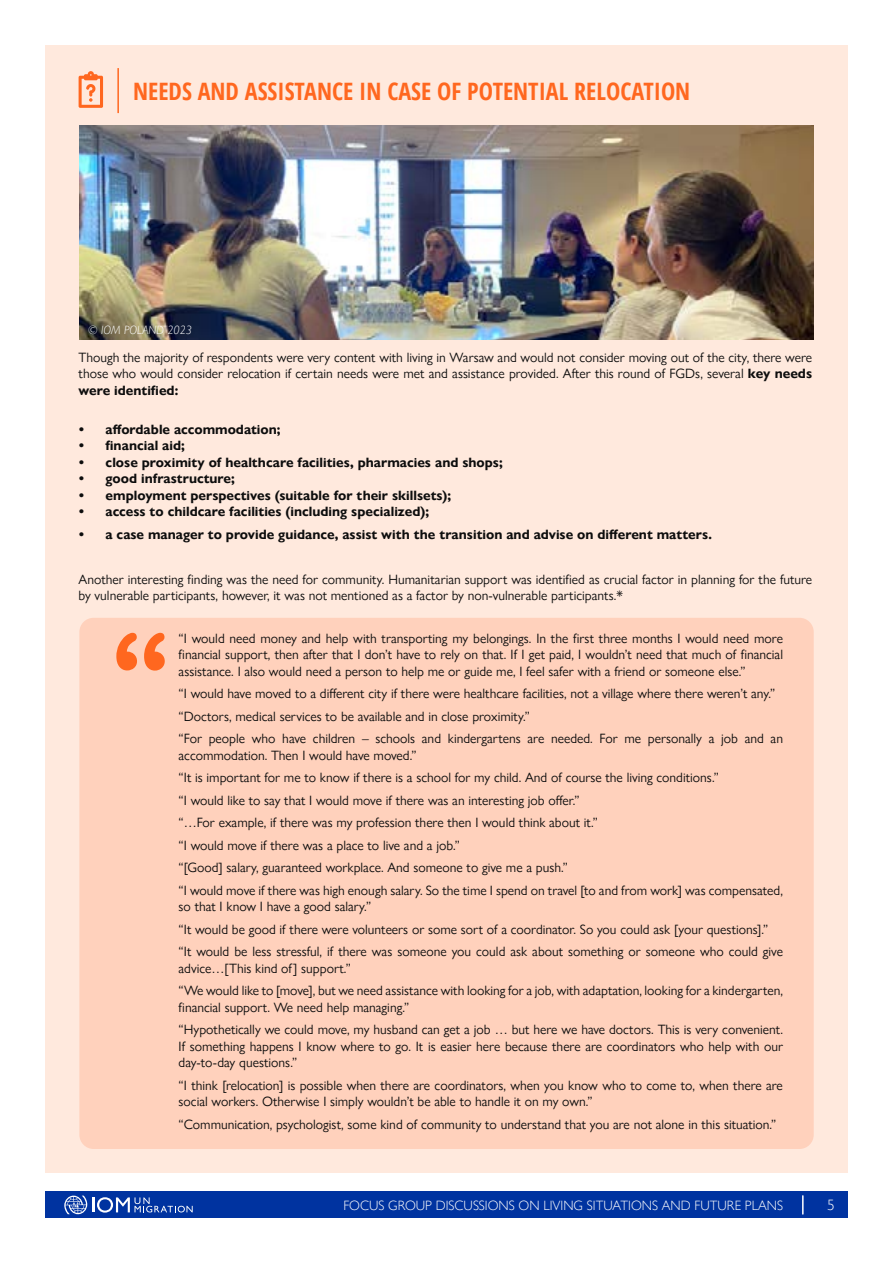
<style>
.page{position:relative;width:893px;height:1263px;background:#fff}
.page>*{position:absolute;margin:0;border:0;box-sizing:border-box;transform-origin:0 0}
.t1{font:129px "Arial Rounded MT Bold";color:#ff671f}
.t2{font:700 condensed 24px "Open Sans";color:#ff671f}
.t3{font:300 15px "Gill Sans Nova";color:#fff}
.t4{font:13.5px/22.5px "Gill Sans Nova";color:#0d0d0d}
.t5{font:700 13.5px "Gill Sans Nova";color:#0d0d0d}
.t6{font:300 13.5px "Gill Sans Nova";color:#fff}
.t7{font:italic 300 12px "Gill Sans Nova";color:#fff}
.s1{font-weight:700}
</style>
<div class="page">
<div style="left:45px;top:1192px;width:803px;height:26px;background:#0033a0"></div>
<svg style="left:802px;top:1196px;width:2px;height:18px"></svg>
<svg style="left:64px;top:1195px;width:129px;height:19px"></svg>
<div style="left:45px;top:45px;width:803px;height:1128px;background:#ffe9dd"></div>
<div style="left:79px;top:618px;width:735px;height:531px;background:#ffd1bc;border-radius:14px"></div>
<img style="left:79px;top:125px;width:735px;height:215px">
<hr style="left:117px;top:68px;width:2px;height:45px;background:#ff671f">
<svg style="left:79px;top:71px;width:24px;height:37px"></svg>
<h2 class="t2" style="left:133px;top:74px;width:559px">NEEDS AND ASSISTANCE IN CASE OF POTENTIAL RELOCATION</h2>
<p class="t7" style="left:88px;top:323px;width:105px">© IOM POLAND 2023</p>
<p class="t4" style="left:79px;top:349px;width:735px;line-height:16.5px;text-align:justify">Though the majority of respondents were very content with living in Warsaw and would not consider moving out of the city, there were those who would consider relocation if certain needs were met and assistance provided. After this round of FGDs, several <span class="s1">key needs were identified:</span></p>
<p class="t5" style="left:79px;top:421px;width:204px">• affordable accommodation;</p>
<p class="t5" style="left:79px;top:437px;width:108px">• financial aid;</p>
<p class="t5" style="left:79px;top:454px;width:426px">• close proximity of healthcare facilities, pharmacies and shops;</p>
<p class="t5" style="left:79px;top:470px;width:158px">• good infrastructure;</p>
<p class="t5" style="left:79px;top:487px;width:374px">• employment perspectives (suitable for their skillsets);</p>
<p class="t5" style="left:79px;top:503px;width:352px">• access to childcare facilities (including specialized);</p>
<p class="t5" style="left:79px;top:526px;width:635px">• a case manager to provide guidance, assist with the transition and advise on different matters.</p>
<p class="t4" style="left:79px;top:571px;width:735px;line-height:16.5px">Another interesting finding was the need for community. Humanitarian support was identified as crucial factor in planning for the future by vulnerable participants, however, it was not mentioned as a factor by non-vulnerable participants.*</p>
<p class="t4" style="left:179px;top:630px;width:606px;line-height:16.5px;text-align:justify">“I would need money and help with transporting my belongings. In the first three months I would need more financial support, then after that I don’t have to rely on that. If I get paid, I wouldn’t need that much of financial assistance. I also would need a person to help me or guide me, I feel safer with a friend or someone else.”</p>
<p class="t4" style="left:179px;top:682px;width:606px">“I would have moved to a different city if there were healthcare facilities, not a village where there weren’t any.” “Doctors, medical services to be available and in close proximity.”<br>“For people who have children – schools and kindergartens are needed. For me personally a job and an</p>
<p class="t4" style="left:179px;top:744px;width:606px">accommodation. Then I would have moved.”<br>“It is important for me to know if there is a school for my child. And of course the living conditions.”<br>“I would like to say that I would move if there was an interesting job offer.”<br>“…For example, if there was my profession there then I would think about it.”<br>“I would move if there was a place to live and a job.”<br>“[Good] salary, guaranteed workplace. And someone to give me a push.”<br>“I would move if there was high enough salary. So the time I spend on travel [to and from work] was compensated,</p>
<p class="t4" style="left:179px;top:895px;width:606px">so that I know I have a good salary.”<br>“It would be good if there were volunteers or some sort of a coordinator. So you could ask [your questions].” “It would be less stressful, if there was someone you could ask about something or someone who could give</p>
<p class="t4" style="left:179px;top:957px;width:606px">advice…[This kind of] support.”<br>“We would like to [move], but we need assistance with looking for a job, with adaptation, looking for a kindergarten,</p>
<p class="t4" style="left:179px;top:996px;width:606px">financial support. We need help managing.”<br>“Hypothetically we could move, my husband can get a job … but here we have doctors. This is very convenient.</p>
<p class="t4" style="left:179px;top:1038px;width:606px;line-height:16.5px">If something happens I know where to go. It is easier here because there are coordinators who help with our day-to-day questions.”</p>
<p class="t4" style="left:179px;top:1077px;width:606px;line-height:16.5px">“I think [relocation] is possible when there are coordinators, when you know who to come to, when there are social workers. Otherwise I simply wouldn’t be able to handle it on my own.”</p>
<p class="t4" style="left:179px;top:1113px;width:599px">“Communication, psychologist, some kind of community to understand that you are not alone in this situation.”</p>
<h1 class="t1" style="left:111px;top:605px;width:61px">“</h1>
<p class="t6" style="left:343px;top:1198px;width:441px">FOCUS GROUP DISCUSSIONS ON LIVING SITUATIONS AND FUTURE PLANS</p>
<p class="t3" style="left:827px;top:1197px;width:9px">5</p>
</div>
